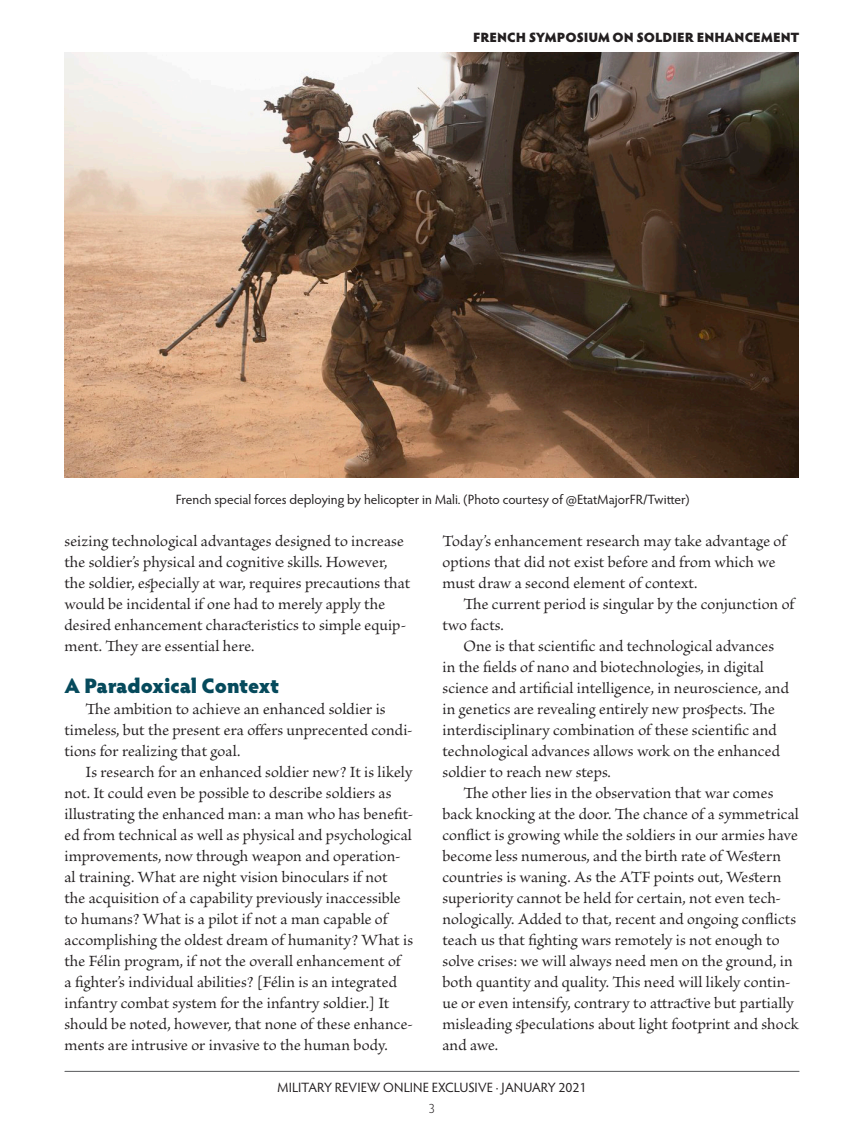
<style>
.page{position:relative;width:864px;height:1134px;background:#fff}
.page>*{position:absolute;margin:0;border:0;box-sizing:border-box;transform-origin:0 0}
.Subhead_New{font:900 21px "Hypatia Sans Pro";letter-spacing:-.01em;color:#064a5c}
.body{font:16.5px/21px "Brioso Pro";letter-spacing:.005em;color:#231f20}
.cutline{font:13.5px "Hypatia Sans Pro";color:#231f20}
.t1{font:900 13.5px "Hypatia Sans Pro";letter-spacing:-.005em;color:#231f20}
.t2{font:300 13.5px "Hypatia Sans Pro";color:#231f20}
</style>
<div class="page">
<hr style="left:65px;top:1071px;width:734px;height:1px;background:#57585a">
<img style="left:64px;top:53px;width:734px;height:425px">
<p class="t1" style="left:473px;top:27px;width:328px">FRENCH SYMPOSIUM ON SOLDIER ENHANCEMENT</p>
<p class="cutline" style="left:176px;top:490px;width:515px">French special forces deploying by helicopter in Mali. (Photo courtesy of @EtatMajorFR/Twitter)</p>
<p class="body" style="left:64px;top:531px;width:347px">seizing technological advantages designed to increase the soldier’s physical and cognitive skills. However, the soldier, especially at war, requires precautions that would be incidental if one had to merely apply the desired enhancement characteristics to simple equip&shy;ment. They are essential here.</p>
<p class="Subhead_New" style="left:64px;top:670px;width:216px">A Paradoxical Context</p>
<p class="body" style="left:64px;top:699px;width:350px;text-indent:21px">The ambition to achieve an enhanced soldier is timeless, but the present era offers unprecented condi&shy;tions for realizing that goal.</p>
<p class="body" style="left:64px;top:762px;width:350px;text-indent:21px">Is research for an enhanced soldier new? It is likely not. It could even be possible to describe soldiers as illustrating the enhanced man: a man who has benefit&shy;ed from technical as well as physical and psychological improvements, now through weapon and operation&shy;al training. What are night vision binoculars if not<br>the acquisition of a capability previously inaccessible to humans? What is a pilot if not a man capable of accomplishing the oldest dream of humanity? What is the Félin program, if not the overall enhancement of<br>a fighter’s individual abilities? [Félin is an integrated infantry combat system for the infantry soldier.] It should be noted, however, that none of these enhance&shy;ments are intrusive or invasive to the human body.</p>
<p class="body" style="left:442px;top:531px;width:345px">Today’s enhancement research may take advantage of options that did not exist before and from which we must draw a second element of context.</p>
<p class="body" style="left:442px;top:594px;width:353px;text-indent:21px">The current period is singular by the conjunction of two facts.</p>
<p class="body" style="left:442px;top:636px;width:348px;text-indent:21px">One is that scientific and technological advances in the fields of nano and biotechnologies, in digital science and artificial intelligence, in neuroscience, and in genetics are revealing entirely new prospects. The interdisciplinary combination of these scientific and technological advances allows work on the enhanced soldier to reach new steps.</p>
<p class="body" style="left:442px;top:783px;width:358px;text-indent:21px">The other lies in the observation that war comes back knocking at the door. The chance of a symmetrical conflict is growing while the soldiers in our armies have become less numerous, and the birth rate of Western countries is waning. As the ATF points out, Western superiority cannot be held for certain, not even tech&shy;nologically. Added to that, recent and ongoing conflicts teach us that fighting wars remotely is not enough to solve crises: we will always need men on the ground, in both quantity and quality. This need will likely contin&shy;ue or even intensify, contrary to attractive but partially misleading speculations about light footprint and shock and awe.</p>
<p class="cutline" style="left:277px;top:1078px;width:311px">MILITARY REVIEW ONLINE EXCLUSIVE · JANUARY 2021</p>
<p class="t2" style="left:429px;top:1100px;width:8px">3</p>
</div>
